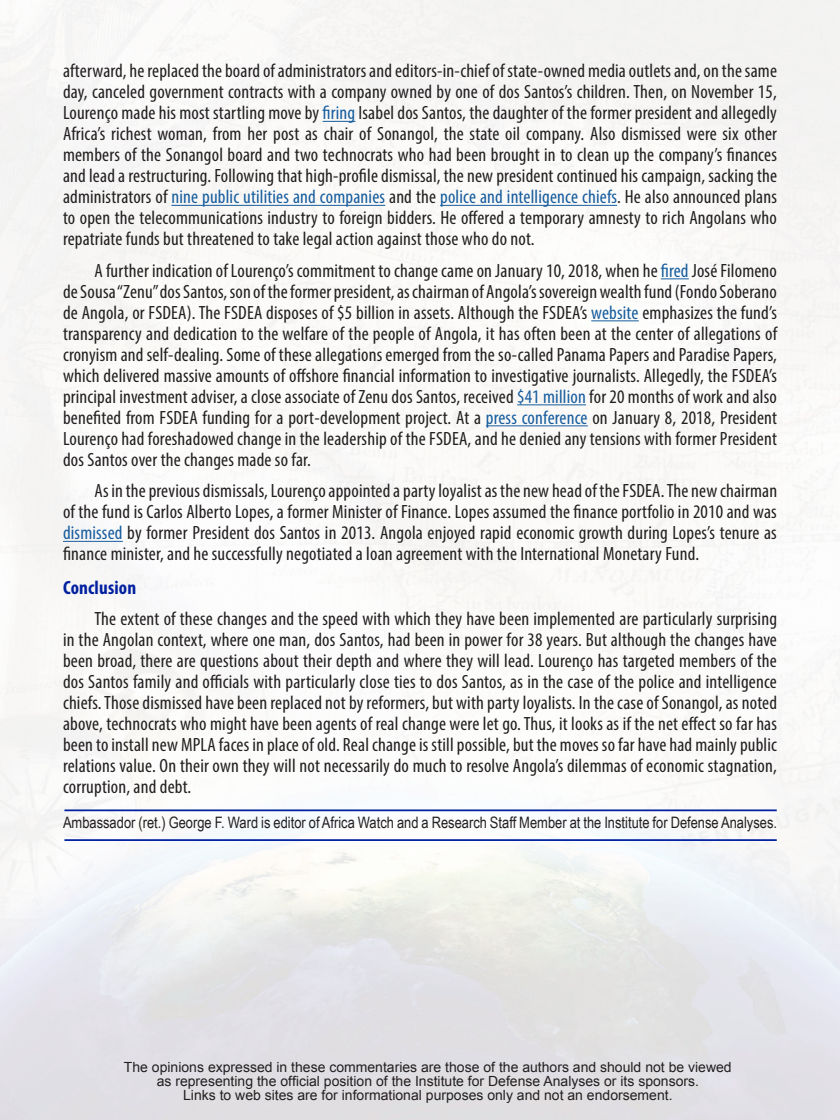
<style>
.page{position:relative;width:840px;height:1120px;background:#fff}
.page>*{position:absolute;margin:0;border:0;box-sizing:border-box;transform-origin:0 0}
.t1{font:condensed 19.25px/21px "Myriad Pro";letter-spacing:.01em;color:#231f20;text-align:justify}
.t2{font:700 condensed 19.25px "Myriad Pro";letter-spacing:.01em;color:#0020a0}
.t3{font:15.75px "Arial Narrow";color:#231f20}
.t4{font:14px/14px "Arial";color:#231f20;text-align:center}
.s1{color:#175d9e}
</style>
<div class="page">
<hr style="left:323px;top:121px;width:32px;height:1px;background:#175d9e">
<hr style="left:171px;top:205px;width:214px;height:1px;background:#175d9e">
<hr style="left:440px;top:205px;width:177px;height:1px;background:#175d9e">
<svg style="left:661px;top:278px;width:28px;height:1px"></svg>
<hr style="left:591px;top:320px;width:48px;height:1px;background:#175d9e">
<hr style="left:517px;top:404px;width:69px;height:1px;background:#175d9e">
<hr style="left:486px;top:425px;width:102px;height:1px;background:#175d9e">
<hr style="left:63px;top:541px;width:60px;height:1px;background:#175d9e">
<hr style="left:64px;top:839px;width:713px;height:2px;background:#0020a0">
<hr style="left:64px;top:809px;width:713px;height:2px;background:#0020a0">
<p class="t1" style="left:63px;top:60px;width:716px">afterward, he replaced the board of administrators and editors-in-chief of state-owned media outlets and, on the same day, canceled government contracts with a company owned by one of dos Santos’s children. Then, on November 15, Lourenço made his most startling move by <span class="s1">firing</span> Isabel dos Santos, the daughter of the former president and allegedly Africa’s richest woman, from her post as chair of Sonangol, the state oil company. Also dismissed were six other members of the Sonangol board and two technocrats who had been brought in to clean up the company’s finances and lead a restructuring. Following that high-profile dismissal, the new president continued his campaign, sacking the administrators of <span class="s1">nine public utilities and companies</span> and the <span class="s1">police and intelligence chiefs</span>. He also announced plans to open the telecommunications industry to foreign bidders. He offered a temporary amnesty to rich Angolans who repatriate funds but threatened to take legal action against those who do not.</p>
<p class="t1" style="left:63px;top:260px;width:716px;text-indent:31px">A further indication of Lourenço’s commitment to change came on January 10, 2018, when he <span class="s1">fired</span> José Filomeno de Sousa “Zenu” dos Santos, son of the former president, as chairman of Angola’s sovereign wealth fund (Fondo Soberano de Angola, or FSDEA). The FSDEA disposes of $5 billion in assets. Although the FSDEA’s <span class="s1">website</span> emphasizes the fund’s transparency and dedication to the welfare of the people of Angola, it has often been at the center of allegations of cronyism and self-dealing. Some of these allegations emerged from the so-called Panama Papers and Paradise Papers, which delivered massive amounts of offshore financial information to investigative journalists. Allegedly, the FSDEA’s principal investment adviser, a close associate of Zenu dos Santos, received <span class="s1">$41 million</span> for 20 months of work and also benefited from FSDEA funding for a port-development project. At a <span class="s1">press conference</span> on January 8, 2018, President Lourenço had foreshadowed change in the leadership of the FSDEA, and he denied any tensions with former President dos Santos over the changes made so far.</p>
<p class="t1" style="left:63px;top:480px;width:716px;text-indent:31px">As in the previous dismissals, Lourenço appointed a party loyalist as the new head of the FSDEA. The new chairman of the fund is Carlos Alberto Lopes, a former Minister of Finance. Lopes assumed the finance portfolio in 2010 and was <span class="s1">dismissed</span> by former President dos Santos in 2013. Angola enjoyed rapid economic growth during Lopes’s tenure as finance minister, and he successfully negotiated a loan agreement with the International Monetary Fund.</p>
<p class="t2" style="left:63px;top:575px;width:75px">Conclusion</p>
<p class="t1" style="left:63px;top:608px;width:716px;text-indent:31px">The extent of these changes and the speed with which they have been implemented are particularly surprising in the Angolan context, where one man, dos Santos, had been in power for 38 years. But although the changes have been broad, there are questions about their depth and where they will lead. Lourenço has targeted members of the dos Santos family and officials with particularly close ties to dos Santos, as in the case of the police and intelligence chiefs. Those dismissed have been replaced not by reformers, but with party loyalists. In the case of Sonangol, as noted above, technocrats who might have been agents of real change were let go. Thus, it looks as if the net effect so far has been to install new MPLA faces in place of old. Real change is still possible, but the moves so far have had mainly public relations value. On their own they will not necessarily do much to resolve Angola’s dilemmas of economic stagnation, corruption, and debt.</p>
<p class="t3" style="left:63px;top:811px;width:716px">Ambassador (ret.) George F. Ward is editor of Africa Watch and a Research Staff Member at the Institute for Defense Analyses.</p>
<p class="t4" style="left:124px;top:1060px;width:609px">The opinions expressed in these commentaries are those of the authors and should not be viewed as representing the official position of the Institute for Defense Analyses or its sponsors.<br>Links to web sites are for informational purposes only and not an endorsement.</p>
</div>
